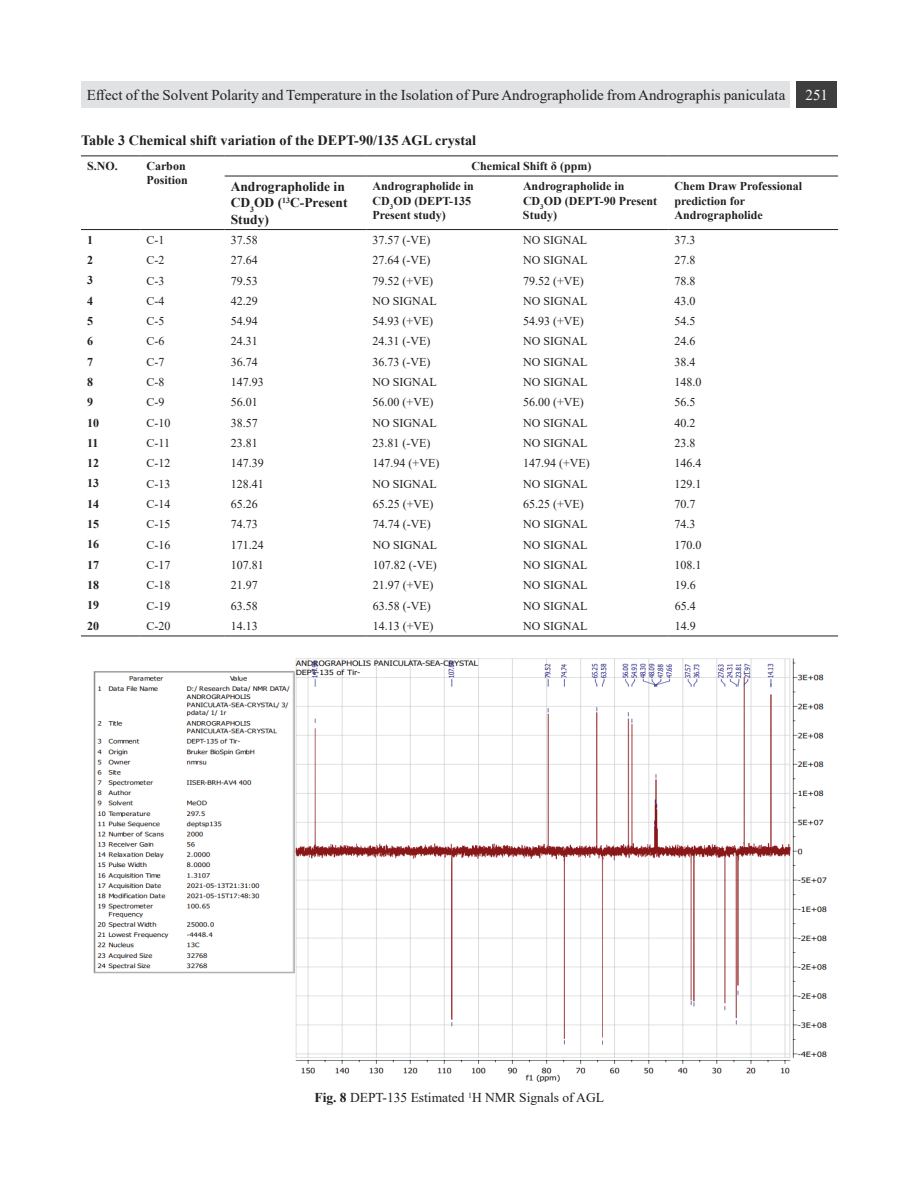
<style>
.page{position:relative;width:918px;height:1188px;background:#fff}
.page>*{position:absolute;margin:0;border:0;box-sizing:border-box;transform-origin:0 0}
.t1{font:15px "Times New Roman";color:#231f20}
.t2{font:15px "Times New Roman";color:#fff}
.t3{font:700 14.25px "Times New Roman";color:#231f20}
.t4{font:700 13.5px/16.2px "Times New Roman";color:#231f20}
.t5{font:13.5px "Times New Roman";color:#231f20}
.t6{font:12px "Times New Roman";color:#231f20}
.t7{font:700 12px/14.4px "Times New Roman";color:#231f20}
.s1{font-weight:700}
</style>
<div class="page">
<div style="left:81px;top:81px;width:708px;height:27px;background:#e1e2e4"></div>
<div style="left:797px;top:81px;width:40px;height:27px;background:#3e3e3f"></div>
<hr style="left:81px;top:229px;width:59px;height:1px;background:#231f20">
<hr style="left:140px;top:229px;width:85px;height:1px;background:#231f20">
<hr style="left:225px;top:176px;width:142px;height:1px;background:#231f20">
<hr style="left:367px;top:176px;width:150px;height:1px;background:#231f20">
<hr style="left:517px;top:176px;width:151px;height:1px;background:#231f20">
<hr style="left:668px;top:176px;width:170px;height:1px;background:#231f20">
<hr style="left:225px;top:229px;width:142px;height:1px;background:#231f20">
<hr style="left:367px;top:229px;width:150px;height:1px;background:#231f20">
<hr style="left:517px;top:229px;width:151px;height:1px;background:#231f20">
<hr style="left:668px;top:229px;width:170px;height:1px;background:#231f20">
<hr style="left:81px;top:156px;width:59px;height:1px;background:#231f20">
<hr style="left:140px;top:156px;width:85px;height:1px;background:#231f20">
<hr style="left:225px;top:156px;width:142px;height:1px;background:#231f20">
<hr style="left:367px;top:156px;width:150px;height:1px;background:#231f20">
<hr style="left:517px;top:156px;width:151px;height:1px;background:#231f20">
<hr style="left:668px;top:156px;width:170px;height:1px;background:#231f20">
<hr style="left:81px;top:636px;width:59px;height:1px;background:#231f20">
<hr style="left:140px;top:636px;width:85px;height:1px;background:#231f20">
<hr style="left:225px;top:636px;width:142px;height:1px;background:#231f20">
<hr style="left:367px;top:636px;width:150px;height:1px;background:#231f20">
<hr style="left:517px;top:636px;width:151px;height:1px;background:#231f20">
<hr style="left:668px;top:636px;width:170px;height:1px;background:#231f20">
<img style="left:93px;top:658px;width:734px;height:424px">
<p class="t1" style="left:87px;top:84px;width:700px">Effect of the Solvent Polarity and Temperature in the Isolation of Pure Andrographolide from Andrographis paniculata</p>
<p class="t2" style="left:806px;top:84px;width:24px">251</p>
<p class="t3" style="left:81px;top:130px;width:397px">Table 3 Chemical shift variation of the DEPT-90/135 AGL crystal</p>
<p class="t7" style="left:87px;top:158px;width:32px">S.NO.</p>
<p class="t7" style="left:146px;top:158px;width:43px">Carbon<br>Position</p>
<p class="t7" style="left:471px;top:158px;width:121px">Chemical Shift δ (ppm)</p>
<p class="t4" style="left:231px;top:178px;width:118px">Andrographolide in<br>CD<sub>3</sub>OD (<sup>13</sup>C-Present<br>Study)</p>
<p class="t7" style="left:373px;top:179px;width:103px">Andrographolide in<br>CD<sub>3</sub>OD (DEPT-135<br>Present study)</p>
<p class="t7" style="left:523px;top:179px;width:136px">Andrographolide in<br>CD<sub>3</sub>OD (DEPT-90 Present<br>Study)</p>
<p class="t7" style="left:674px;top:179px;width:129px">Chem Draw Professional prediction for<br>Andrographolide</p>
<p class="t7" style="left:87px;top:232px;width:7px">1</p>
<p class="t6" style="left:146px;top:231px;width:19px">C-1</p>
<p class="t6" style="left:231px;top:231px;width:28px">37.58</p>
<p class="t6" style="left:373px;top:231px;width:59px">37.57 (-VE)</p>
<p class="t6" style="left:523px;top:231px;width:66px">NO SIGNAL</p>
<p class="t6" style="left:674px;top:231px;width:22px">37.3</p>
<p class="t7" style="left:87px;top:252px;width:7px">2</p>
<p class="t6" style="left:146px;top:252px;width:19px">C-2</p>
<p class="t6" style="left:231px;top:252px;width:28px">27.64</p>
<p class="t6" style="left:373px;top:252px;width:59px">27.64 (-VE)</p>
<p class="t6" style="left:523px;top:252px;width:66px">NO SIGNAL</p>
<p class="t6" style="left:674px;top:252px;width:22px">27.8</p>
<p class="t7" style="left:87px;top:273px;width:7px">3</p>
<p class="t6" style="left:146px;top:272px;width:19px">C-3</p>
<p class="t6" style="left:231px;top:272px;width:28px">79.53</p>
<p class="t6" style="left:373px;top:272px;width:62px">79.52 (+VE)</p>
<p class="t6" style="left:523px;top:272px;width:62px">79.52 (+VE)</p>
<p class="t6" style="left:674px;top:272px;width:22px">78.8</p>
<p class="t7" style="left:87px;top:293px;width:7px">4</p>
<p class="t6" style="left:146px;top:292px;width:19px">C-4</p>
<p class="t6" style="left:231px;top:292px;width:28px">42.29</p>
<p class="t6" style="left:373px;top:292px;width:66px">NO SIGNAL</p>
<p class="t6" style="left:523px;top:292px;width:66px">NO SIGNAL</p>
<p class="t6" style="left:674px;top:292px;width:22px">43.0</p>
<p class="t7" style="left:87px;top:313px;width:7px">5</p>
<p class="t6" style="left:146px;top:313px;width:19px">C-5</p>
<p class="t6" style="left:231px;top:313px;width:28px">54.94</p>
<p class="t6" style="left:373px;top:313px;width:62px">54.93 (+VE)</p>
<p class="t6" style="left:523px;top:313px;width:62px">54.93 (+VE)</p>
<p class="t6" style="left:675px;top:313px;width:22px">54.5</p>
<p class="t7" style="left:87px;top:334px;width:7px">6</p>
<p class="t6" style="left:146px;top:333px;width:19px">C-6</p>
<p class="t6" style="left:231px;top:333px;width:28px">24.31</p>
<p class="t6" style="left:373px;top:333px;width:59px">24.31 (-VE)</p>
<p class="t6" style="left:523px;top:333px;width:66px">NO SIGNAL</p>
<p class="t6" style="left:675px;top:333px;width:22px">24.6</p>
<p class="t7" style="left:87px;top:354px;width:7px">7</p>
<p class="t6" style="left:146px;top:353px;width:19px">C-7</p>
<p class="t6" style="left:231px;top:353px;width:28px">36.74</p>
<p class="t6" style="left:373px;top:353px;width:59px">36.73 (-VE)</p>
<p class="t6" style="left:523px;top:353px;width:66px">NO SIGNAL</p>
<p class="t6" style="left:675px;top:353px;width:22px">38.4</p>
<p class="t7" style="left:87px;top:374px;width:7px">8</p>
<p class="t6" style="left:146px;top:374px;width:19px">C-8</p>
<p class="t6" style="left:231px;top:374px;width:34px">147.93</p>
<p class="t6" style="left:373px;top:374px;width:66px">NO SIGNAL</p>
<p class="t6" style="left:523px;top:374px;width:66px">NO SIGNAL</p>
<p class="t6" style="left:675px;top:374px;width:28px">148.0</p>
<p class="t7" style="left:87px;top:395px;width:7px">9</p>
<p class="t6" style="left:146px;top:394px;width:19px">C-9</p>
<p class="t6" style="left:231px;top:394px;width:28px">56.01</p>
<p class="t6" style="left:373px;top:394px;width:62px">56.00 (+VE)</p>
<p class="t6" style="left:523px;top:394px;width:62px">56.00 (+VE)</p>
<p class="t6" style="left:675px;top:394px;width:22px">56.5</p>
<p class="t7" style="left:87px;top:415px;width:13px">10</p>
<p class="t6" style="left:146px;top:414px;width:25px">C-10</p>
<p class="t6" style="left:231px;top:414px;width:28px">38.57</p>
<p class="t6" style="left:373px;top:414px;width:66px">NO SIGNAL</p>
<p class="t6" style="left:523px;top:414px;width:66px">NO SIGNAL</p>
<p class="t6" style="left:675px;top:414px;width:22px">40.2</p>
<p class="t7" style="left:87px;top:435px;width:13px">11</p>
<p class="t6" style="left:146px;top:435px;width:25px">C-11</p>
<p class="t6" style="left:231px;top:435px;width:28px">23.81</p>
<p class="t6" style="left:373px;top:435px;width:59px">23.81 (-VE)</p>
<p class="t6" style="left:523px;top:435px;width:66px">NO SIGNAL</p>
<p class="t6" style="left:675px;top:435px;width:22px">23.8</p>
<p class="t7" style="left:87px;top:456px;width:13px">12</p>
<p class="t6" style="left:146px;top:455px;width:25px">C-12</p>
<p class="t6" style="left:231px;top:455px;width:34px">147.39</p>
<p class="t6" style="left:373px;top:455px;width:68px">147.94 (+VE)</p>
<p class="t6" style="left:523px;top:455px;width:68px">147.94 (+VE)</p>
<p class="t6" style="left:675px;top:455px;width:28px">146.4</p>
<p class="t7" style="left:87px;top:476px;width:13px">13</p>
<p class="t6" style="left:146px;top:475px;width:25px">C-13</p>
<p class="t6" style="left:231px;top:475px;width:34px">128.41</p>
<p class="t6" style="left:373px;top:475px;width:66px">NO SIGNAL</p>
<p class="t6" style="left:523px;top:475px;width:66px">NO SIGNAL</p>
<p class="t6" style="left:675px;top:475px;width:28px">129.1</p>
<p class="t7" style="left:87px;top:496px;width:13px">14</p>
<p class="t6" style="left:146px;top:496px;width:25px">C-14</p>
<p class="t6" style="left:231px;top:496px;width:28px">65.26</p>
<p class="t6" style="left:373px;top:496px;width:62px">65.25 (+VE)</p>
<p class="t6" style="left:523px;top:496px;width:62px">65.25 (+VE)</p>
<p class="t6" style="left:675px;top:496px;width:22px">70.7</p>
<p class="t7" style="left:87px;top:517px;width:13px">15</p>
<p class="t6" style="left:147px;top:516px;width:25px">C-15</p>
<p class="t6" style="left:231px;top:516px;width:28px">74.73</p>
<p class="t6" style="left:373px;top:516px;width:59px">74.74 (-VE)</p>
<p class="t6" style="left:523px;top:516px;width:66px">NO SIGNAL</p>
<p class="t6" style="left:675px;top:516px;width:22px">74.3</p>
<p class="t7" style="left:87px;top:537px;width:13px">16</p>
<p class="t6" style="left:147px;top:536px;width:25px">C-16</p>
<p class="t6" style="left:231px;top:536px;width:34px">171.24</p>
<p class="t6" style="left:373px;top:536px;width:66px">NO SIGNAL</p>
<p class="t6" style="left:523px;top:536px;width:66px">NO SIGNAL</p>
<p class="t6" style="left:675px;top:536px;width:28px">170.0</p>
<p class="t7" style="left:87px;top:557px;width:13px">17</p>
<p class="t6" style="left:147px;top:556px;width:25px">C-17</p>
<p class="t6" style="left:231px;top:556px;width:34px">107.81</p>
<p class="t6" style="left:373px;top:556px;width:65px">107.82 (-VE)</p>
<p class="t6" style="left:523px;top:556px;width:66px">NO SIGNAL</p>
<p class="t6" style="left:675px;top:556px;width:28px">108.1</p>
<p class="t7" style="left:87px;top:577px;width:13px">18</p>
<p class="t6" style="left:147px;top:577px;width:25px">C-18</p>
<p class="t6" style="left:231px;top:577px;width:28px">21.97</p>
<p class="t6" style="left:373px;top:577px;width:62px">21.97 (+VE)</p>
<p class="t6" style="left:523px;top:577px;width:66px">NO SIGNAL</p>
<p class="t6" style="left:675px;top:577px;width:22px">19.6</p>
<p class="t7" style="left:87px;top:598px;width:13px">19</p>
<p class="t6" style="left:147px;top:597px;width:25px">C-19</p>
<p class="t6" style="left:231px;top:597px;width:28px">63.58</p>
<p class="t6" style="left:373px;top:597px;width:59px">63.58 (-VE)</p>
<p class="t6" style="left:523px;top:597px;width:66px">NO SIGNAL</p>
<p class="t6" style="left:675px;top:597px;width:22px">65.4</p>
<p class="t7" style="left:87px;top:618px;width:13px">20</p>
<p class="t6" style="left:147px;top:617px;width:25px">C-20</p>
<p class="t6" style="left:231px;top:617px;width:28px">14.13</p>
<p class="t6" style="left:373px;top:617px;width:62px">14.13 (+VE)</p>
<p class="t6" style="left:523px;top:617px;width:66px">NO SIGNAL</p>
<p class="t6" style="left:675px;top:617px;width:22px">14.9</p>
<p class="t5" style="left:314px;top:1088px;width:291px"><span class="s1">Fig. 8</span> DEPT-135 Estimated <sup>1</sup>H NMR Signals of AGL</p>
</div>
